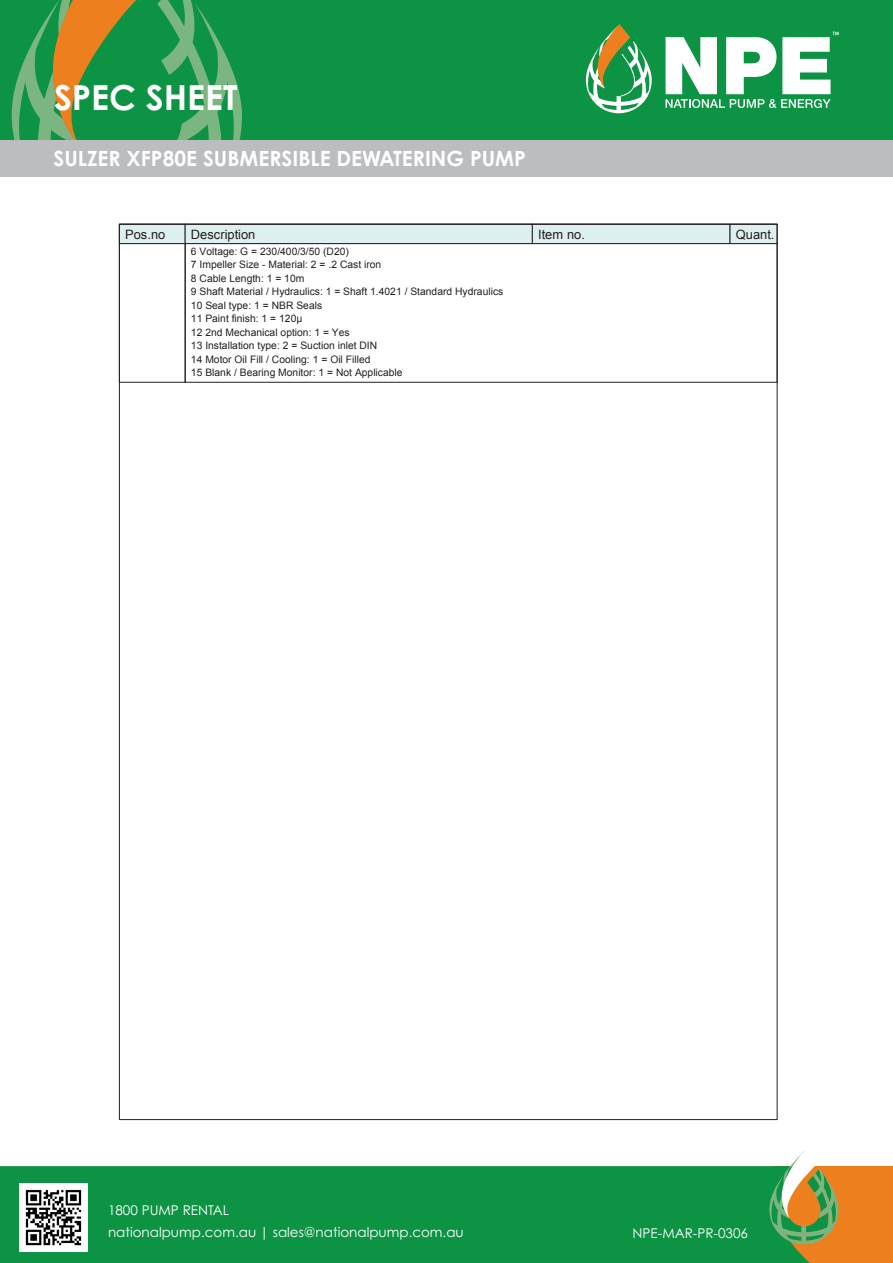
<style>
.page{position:relative;width:893px;height:1263px;background:#fff}
.page>*{position:absolute;margin:0;border:0;box-sizing:border-box;transform-origin:0 0}
.t1{font:700 34.5px "Century Gothic Pro";color:#fff}
.t2{font:700 21px "Century Gothic Pro";color:#fff}
.t3{font:13.5px/22.5px "Century Gothic Pro";color:#fff}
.t4{font:12.9px "Arial";color:#231f20}
.t5{font:10.35px/13.5px "Arial";color:#231f20}
</style>
<div class="page">
<div style="left:773px;top:1166px;width:120px;height:97px;background:#ee7f1f"></div>
<div style="left:0;top:1166px;width:810px;height:97px;background:#0d9344"></div>
<svg style="left:769px;top:1150px;width:69px;height:94px"></svg>
<div style="left:0;top:140px;width:893px;height:37px;background:#bcbdc0"></div>
<div style="left:0;top:0;width:893px;height:140px;background:#0d9344"></div>
<svg style="left:12px;top:0;width:230px;height:140px"></svg>
<svg style="left:586px;top:24px;width:66px;height:89px"></svg>
<svg style="left:666px;top:32px;width:173px;height:76px"></svg>
<img style="left:19px;top:1184px;width:69px;height:68px">
<div style="left:119px;top:224px;width:66px;height:20px;background:#deefef"></div>
<hr style="left:119px;top:243px;width:66px;height:1px;background:#231f20">
<div style="left:185px;top:224px;width:347px;height:20px;background:#deefef"></div>
<svg style="left:185px;top:226px;width:1px;height:17px"></svg>
<hr style="left:185px;top:243px;width:347px;height:1px;background:#231f20">
<div style="left:532px;top:224px;width:198px;height:20px;background:#deefef"></div>
<svg style="left:532px;top:226px;width:1px;height:17px"></svg>
<hr style="left:532px;top:243px;width:198px;height:1px;background:#231f20">
<div style="left:730px;top:224px;width:47px;height:20px;background:#deefef"></div>
<svg style="left:730px;top:226px;width:1px;height:17px"></svg>
<svg style="left:777px;top:224px;width:1px;height:20px"></svg>
<hr style="left:730px;top:243px;width:47px;height:1px;background:#231f20">
<hr style="left:119px;top:382px;width:66px;height:1px;background:#231f20">
<hr style="left:185px;top:244px;width:1px;height:138px;background:#231f20">
<hr style="left:777px;top:244px;width:1px;height:138px;background:#231f20">
<hr style="left:185px;top:382px;width:592px;height:1px;background:#231f20">
<h1 class="t1" style="left:54px;top:76px;width:185px">SPEC SHEET</h1>
<p class="t2" style="left:54px;top:145px;width:474px">SULZER XFP80E SUBMERSIBLE DEWATERING PUMP</p>
<p class="t4" style="left:125px;top:226px;width:42px">Pos.no</p>
<p class="t4" style="left:191px;top:226px;width:66px">Description</p>
<p class="t4" style="left:538px;top:226px;width:48px">Item no.</p>
<p class="t4" style="left:736px;top:226px;width:40px">Quant.</p>
<p class="t5" style="left:191px;top:244px;width:314px">6 Voltage: G = 230/400/3/50 (D20)<br>7 Impeller Size - Material: 2 = .2 Cast iron<br>8 Cable Length: 1 = 10m<br>9 Shaft Material / Hydraulics: 1 = Shaft 1.4021 / Standard Hydraulics 10 Seal type: 1 = NBR Seals<br>11 Paint finish: 1 = 120µ<br>12 2nd Mechanical option: 1 = Yes<br>13 Installation type: 2 = Suction inlet DIN<br>14 Motor Oil Fill / Cooling: 1 = Oil Filled<br>15 Blank / Bearing Monitor: 1 = Not Applicable</p>
<h3 class="t3" style="left:108px;top:1198px;width:357px">1800 PUMP RENTAL<br>nationalpump.com.au | sales@nationalpump.com.au</h3>
<h3 class="t3" style="left:633px;top:1221px;width:117px">NPE-MAR-PR-0306</h3>
</div>
